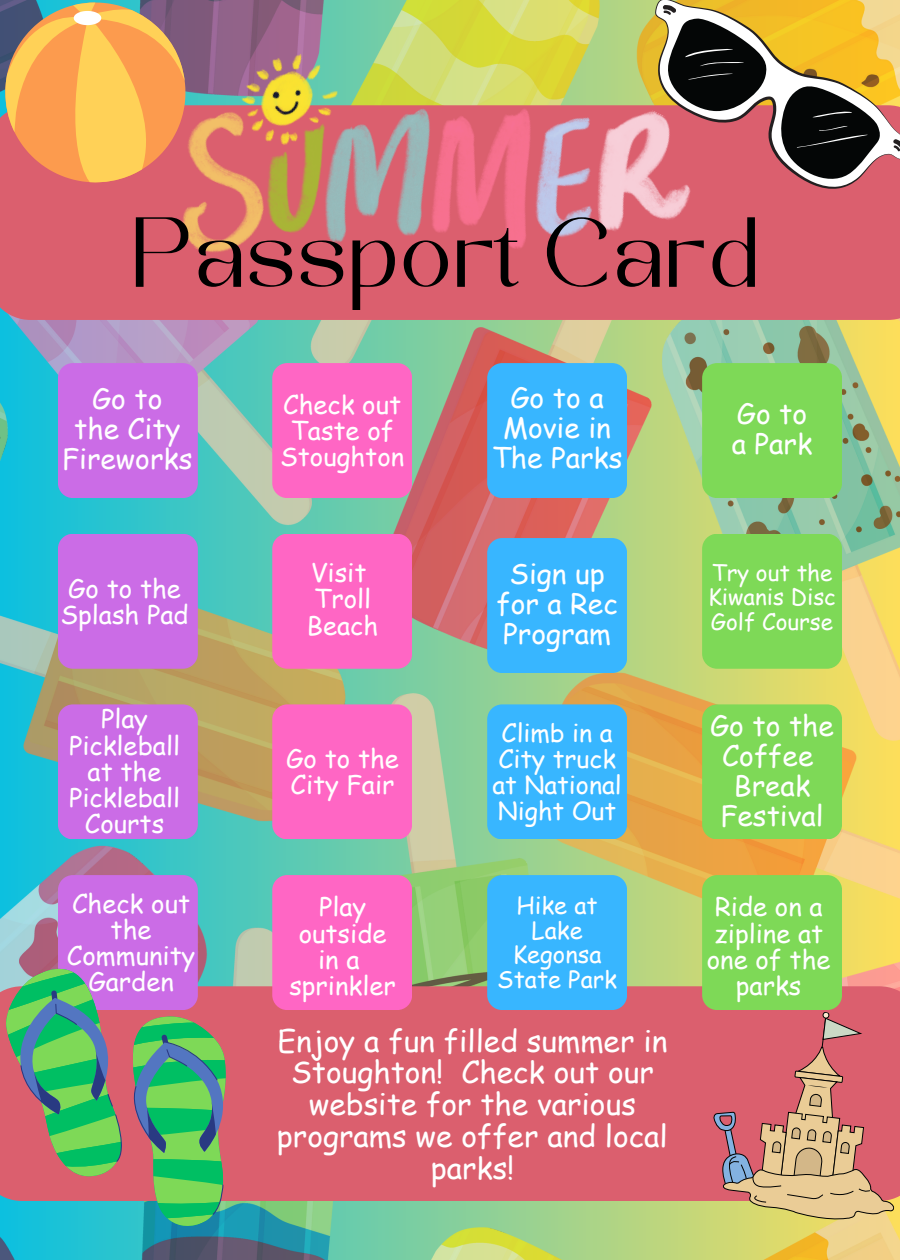
<style>
.page{position:relative;width:900px;height:1260px;background:#fff}
.page>*{position:absolute;margin:0;border:0;box-sizing:border-box;transform-origin:0 0}
.t1{font:92.75px "KENAO";color:#000}
.t2{font:30px/32px "Comic Sans MS";color:#fff;text-align:center}
.t3{font:28.25px/30px "Comic Sans MS";color:#fff;text-align:center}
.t4{font:25.75px/26.2px "Comic Sans MS";color:#fff;text-align:center}
.t5{font:25px/26.2px "Comic Sans MS";color:#fff;text-align:center}
.t6{font:23.75px/24.5px "Comic Sans MS";color:#fff;text-align:center}
.t7{font:22.5px "Comic Sans MS";color:#fff}
</style>
<div class="page">
<img style="left:0;top:0;width:900px;height:1260px">
<div style="left:58px;top:363px;width:140px;height:135px;background:#cb6ce6;border-radius:15px"></div>
<div style="left:58px;top:534px;width:140px;height:135px;background:#cb6ce6;border-radius:15px"></div>
<div style="left:58px;top:704px;width:140px;height:135px;background:#cb6ce6;border-radius:15px"></div>
<div style="left:244px;top:986px;width:656px;height:215px;background:#db5f6e"></div>
<div style="left:58px;top:875px;width:140px;height:135px;background:#cb6ce6;border-radius:15px"></div>
<svg style="left:87px;top:998px;width:196px;height:238px;background:#bf6a76"></svg>
<svg style="left:0;top:958px;width:244px;height:277px;background:#7c9484"></svg>
<div style="left:272px;top:363px;width:140px;height:135px;background:#ff66c4;border-radius:15px"></div>
<div style="left:487px;top:363px;width:140px;height:135px;background:#38b6ff;border-radius:15px"></div>
<div style="left:702px;top:363px;width:140px;height:135px;background:#7ed957;border-radius:15px"></div>
<div style="left:272px;top:534px;width:140px;height:135px;background:#ff66c4;border-radius:15px"></div>
<div style="left:272px;top:704px;width:140px;height:135px;background:#ff66c4;border-radius:15px"></div>
<div style="left:272px;top:875px;width:140px;height:135px;background:#ff66c4;border-radius:15px"></div>
<div style="left:487px;top:538px;width:140px;height:135px;background:#38b6ff;border-radius:15px"></div>
<div style="left:702px;top:534px;width:140px;height:135px;background:#7ed957;border-radius:15px"></div>
<div style="left:702px;top:704px;width:140px;height:135px;background:#7ed957;border-radius:15px"></div>
<div style="left:702px;top:875px;width:140px;height:135px;background:#7ed957;border-radius:15px"></div>
<div style="left:487px;top:704px;width:140px;height:135px;background:#38b6ff;border-radius:15px"></div>
<div style="left:487px;top:875px;width:140px;height:135px;background:#38b6ff;border-radius:15px"></div>
<div style="left:0;top:184px;width:900px;height:136px;background:#db5f6e"></div>
<div style="left:719px;top:199px;width:181px;height:47px;background:#db5f6e"></div>
<svg style="left:719px;top:0;width:181px;height:199px;background:#b08254"></svg>
<svg style="left:796px;top:135px;width:72px;height:13px"></svg>
<img style="left:147px;top:0;width:572px;height:430px">
<svg style="left:711px;top:1011px;width:188px;height:218px;background:#d28477"></svg>
<svg style="left:0;top:2px;width:185px;height:182px;background:#e3a05d"></svg>
<p class="t1" style="left:136px;top:217px;width:630px">Passport Card</p>
<p class="t3" style="left:62px;top:383px;width:132px">Go to<br>the City<br>Fireworks</p>
<p class="t4" style="left:60px;top:574px;width:130px;text-align:left">Go to the<br>Splash Pad</p>
<h2 class="t4" style="left:69px;top:705px;width:113px">Play<br>Pickleball at the<br>Pickleball<br>Courts</h2>
<h3 class="t4" style="left:280px;top:390px;width:126px">Check out<br>Taste of<br>Stoughton</h3>
<h2 class="t4" style="left:307px;top:559px;width:73px;text-align:left">Visit<br>Troll<br>Beach</h2>
<h3 class="t4" style="left:286px;top:744px;width:114px;text-align:left">Go to the<br>City Fair</h3>
<h2 class="t3" style="left:492px;top:382px;width:132px">Go to a<br>Movie in<br>The Parks</h2>
<p class="t3" style="left:496px;top:558px;width:123px">Sign up for a Rec<br>Program</p>
<h1 class="t3" style="left:732px;top:398px;width:82px;text-align:left">Go to a Park</h1>
<h3 class="t7" style="left:711px;top:556px;width:123px">Try out the</h3>
<h3 class="t7" style="left:708px;top:581px;width:129px">Kiwanis Disc</h3>
<h2 class="t7" style="left:711px;top:605px;width:124px">Golf Course</h2>
<p class="t5" style="left:492px;top:718px;width:131px">Climb in a<br>City truck at National<br>Night Out</p>
<p class="t3" style="left:710px;top:710px;width:125px">Go to the<br>Coffee<br>Break<br>Festival</p>
<h3 class="t4" style="left:67px;top:889px;width:130px">Check out the<br>Community<br>Garden</h3>
<h3 class="t4" style="left:289px;top:893px;width:108px">Play outside in a sprinkler</h3>
<h3 class="t6" style="left:497px;top:893px;width:121px">Hike at<br>Lake<br>Kegonsa<br>State Park</h3>
<h2 class="t4" style="left:707px;top:893px;width:125px">Ride on a zipline at one of the parks</h2>
<h3 class="t2" style="left:277px;top:1023px;width:392px">Enjoy a fun filled summer in<br>Stoughton! Check out our website for the various programs we offer and local parks!</h3>
</div>
